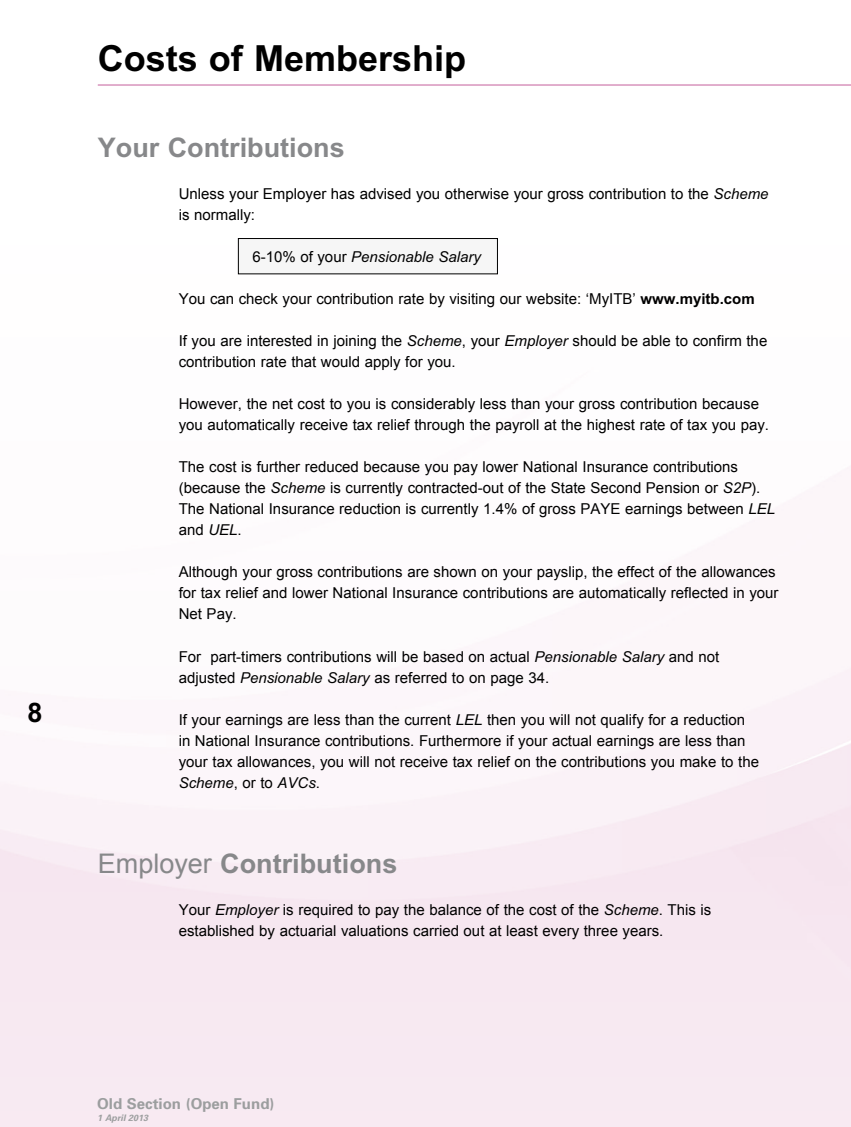
<style>
.page{position:relative;width:851px;height:1127px;background:#fff}
.page>*{position:absolute;margin:0;border:0;box-sizing:border-box;transform-origin:0 0}
.t1{font:700 36px "Arial";color:#000}
.t2{font:700 27px "Arial";color:#87888a}
.t3{font:700 27px "Arial";color:#000}
.t4{font:15px/21px "Arial";color:#000}
.t5{font:italic 15px "Arial";color:#000}
.t6{font:700 15px "Univers";color:#9c9e9f}
.t7{font:italic 700 9px "Univers";color:#9c9e9f}
.s1{font-style:italic}
.s2{font-style:normal}
.s3{font-weight:700}
.s4{font-weight:400}
</style>
<div class="page">
<div style="left:0;top:0;width:850px;height:1127px;background:linear-gradient(to bottom,#fff,#f7e8f1)"></div>
<hr style="left:98px;top:84px;width:752px;height:2px;background:#e0a9ca">
<div style="left:238px;top:238px;width:259px;height:36px;background:#f6f6f6"></div>
<div style="left:238px;top:238px;width:259px;height:36px;border:1px solid #000"></div>
<h2 class="t3" style="left:28px;top:697px;width:17px">8</h2>
<h1 class="t1" style="left:98px;top:38px;width:370px">Costs of Membership</h1>
<h2 class="t2" style="left:98px;top:133px;width:248px">Your Contributions</h2>
<p class="t4" style="left:179px;top:184px;width:591px">Unless your Employer has advised you otherwise your gross contribution to the <span class="s1">Scheme </span>is normally:</p>
<p class="t5" style="left:252px;top:249px;width:230px"><span class="s2">6-10% of your</span> Pensionable Salary</p>
<p class="t4" style="left:179px;top:289px;width:577px">You can check your contribution rate by visiting our website: ‘MyITB’ <span class="s3">www.myitb.com</span></p>
<p class="t4" style="left:179px;top:331px;width:590px">If you are interested in joining the <span class="s1">Scheme</span>, your <span class="s1">Employer</span> should be able to confirm the contribution rate that would apply for you.</p>
<p class="t4" style="left:179px;top:394px;width:591px">However, the net cost to you is considerably less than your gross contribution because you automatically receive tax relief through the payroll at the highest rate of tax you pay.</p>
<p class="t4" style="left:179px;top:457px;width:598px">The cost is further reduced because you pay lower National Insurance contributions (because the <span class="s1">Scheme</span> is currently contracted-out of the State Second Pension or <span class="s1">S2P</span>).<br>The National Insurance reduction is currently 1.4% of gross PAYE earnings between <span class="s1">LEL </span>and <span class="s1">UEL</span>.</p>
<p class="t4" style="left:179px;top:562px;width:601px">Although your gross contributions are shown on your payslip, the effect of the allowances for tax relief and lower National Insurance contributions are automatically reflected in your<br>Net Pay.</p>
<p class="t4" style="left:179px;top:646px;width:542px">For part-timers contributions will be based on actual <span class="s1">Pensionable Salary</span> and not adjusted <span class="s1">Pensionable Salary</span> as referred to on page 34.</p>
<p class="t4" style="left:179px;top:709px;width:581px">If your earnings are less than the current <span class="s1">LEL</span> then you will not qualify for a reduction in National Insurance contributions. Furthermore if your actual earnings are less than your tax allowances, you will not receive tax relief on the contributions you make to the <span class="s1">Scheme</span>, or to <span class="s1">AVCs</span>.</p>
<h2 class="t2" style="left:98px;top:849px;width:301px"><span class="s4">Employer</span> Contributions</h2>
<p class="t4" style="left:179px;top:900px;width:534px">Your <span class="s1">Employer</span> is required to pay the balance of the cost of the <span class="s1">Scheme</span>. This is established by actuarial valuations carried out at least every three years.</p>
<p class="t6" style="left:97px;top:1095px;width:179px">Old Section (Open Fund)</p>
<p class="t7" style="left:97px;top:1112px;width:53px">1 April 2013</p>
</div>
